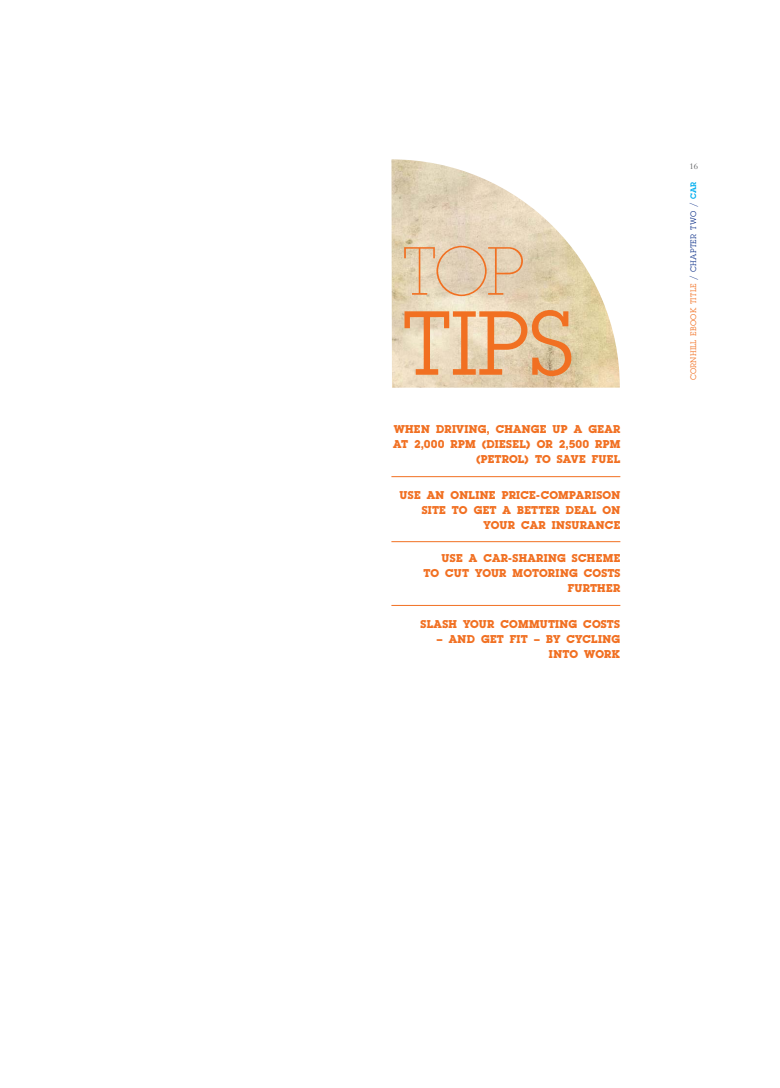
<style>
.page{position:relative;width:780px;height:1088px;background:#fff}
.page>*{position:absolute;margin:0;border:0;box-sizing:border-box;transform-origin:0 0}
.t1{font:100px "Lapland";color:#f17022}
.t2{font:300 75px "Lapland";color:#f17022}
.t3{font:800 12.5px/15px "Lapland";letter-spacing:.015em;color:#f17022;text-align:right}
.t4{font:8.75px "Lapland";letter-spacing:.03em;color:#f17022}
.t5{font:8.75px "Bembo";color:#57585a}
.s1{color:#12348b}
.s2{font-weight:700;color:#00aeef}
</style>
<div class="page">
<img style="left:391px;top:159px;width:228px;height:229px">
<hr style="left:391px;top:476px;width:229px;height:1px;background:#f17022">
<hr style="left:391px;top:541px;width:229px;height:1px;background:#f17022">
<hr style="left:391px;top:605px;width:229px;height:1px;background:#f17022">
<p class="t2" style="left:402px;top:231px;width:41px">TOP</p>
<p class="t1" style="left:402px;top:288px;width:174px">TIPS</p>
<p class="t3" style="left:393px;top:422px;width:228px">WHEN DRIVING, CHANGE UP A GEAR</p>
<p class="t3" style="left:393px;top:437px;width:212px">AT 2,000 RPM (DIESEL) OR 2,500 RPM</p>
<p class="t3" style="left:476px;top:452px;width:146px">(PETROL) TO SAVE FUEL</p>
<p class="t3" style="left:399px;top:487px;width:222px">USE AN ONLINE PRICE-COMPARISON<br>SITE TO GET A BETTER DEAL ON</p>
<p class="t3" style="left:483px;top:517px;width:138px">YOUR CAR INSURANCE</p>
<p class="t3" style="left:423px;top:551px;width:198px">USE A CAR-SHARING SCHEME<br>TO CUT YOUR MOTORING COSTS<br>FURTHER</p>
<p class="t3" style="left:420px;top:616px;width:201px">SLASH YOUR COMMUTING COSTS</p>
<p class="t3" style="left:436px;top:631px;width:185px">– AND GET FIT – BY CYCLING</p>
<p class="t3" style="left:549px;top:646px;width:73px">INTO WORK</p>
<p class="t5" style="left:689px;top:161px;width:10px">16</p>
<p class="t4" style="left:688px;top:380px;width:200px;rotate:-90deg">CORNHILL EBOOK TITLE <span class="s1">/ CHAPTER two /</span> <span class="s2">car</span></p>
</div>
